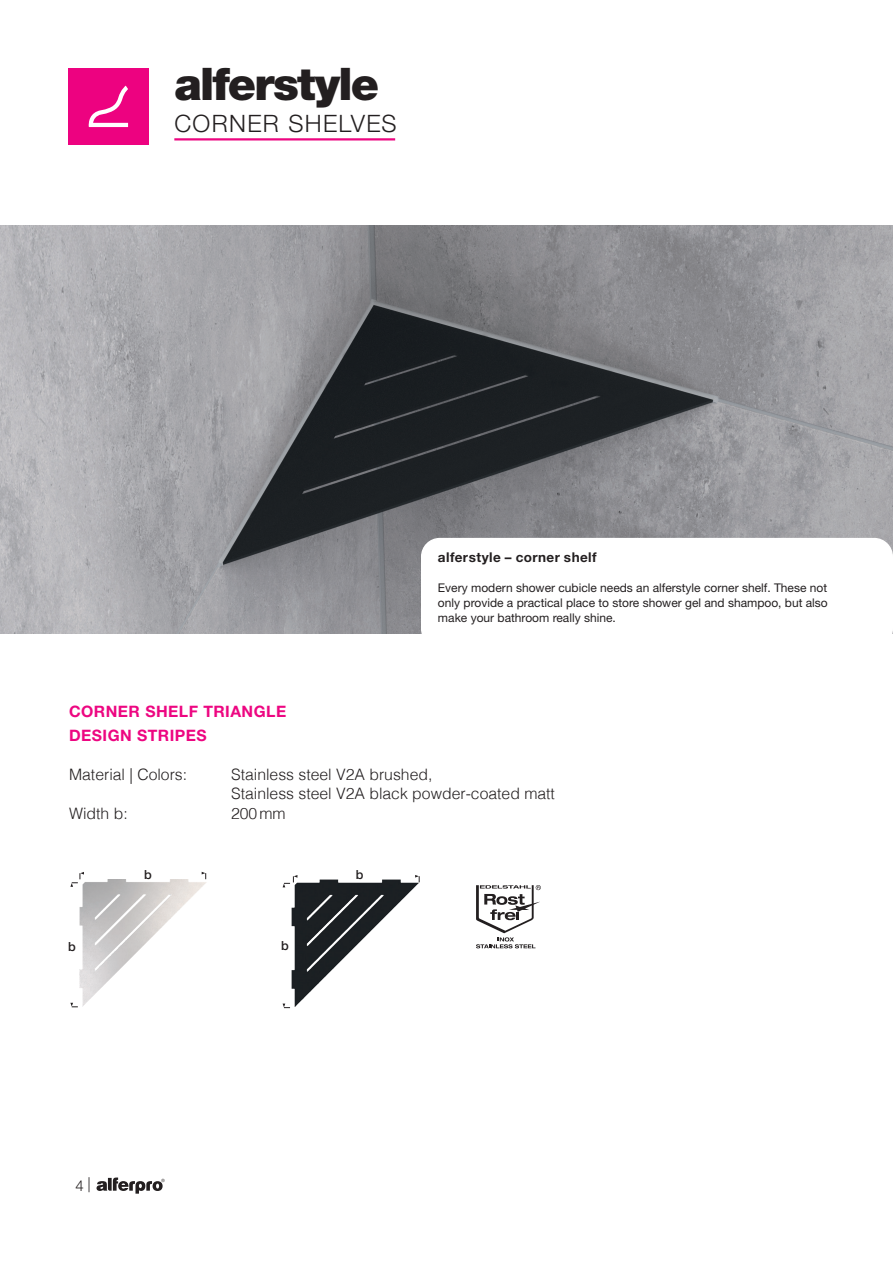
<style>
.page{position:relative;width:893px;height:1263px;background:#fff}
.page>*{position:absolute;margin:0;border:0;box-sizing:border-box;transform-origin:0 0}
.t1{font:900 45px "Helvetica Neue LT Std";letter-spacing:-.04em;color:#231f20}
.t2{font:300 24px "Helvetica Neue LT Std";letter-spacing:.055em;color:#231f20}
.t3{font:300 15.75px/19.5px "Helvetica";color:#231f20}
.t4{font:700 15.75px/23.7px "Helvetica Neue LT Std";letter-spacing:.03em;color:#ed0681}
.t5{font:300 15px "Helvetica Neue LT Std";color:#231f20}
.t6{font:700 13.5px "Helvetica Neue LT Std";letter-spacing:.03em;color:#231f20}
.t7{font:500 12.6px "Helvetica Neue LT Std";color:#231f20}
.t8{font:12px/15px "Helvetica Neue LT Std";color:#231f20;text-align:justify}
</style>
<div class="page">
<img style="left:0;top:225px;width:893px;height:409px">
<div style="left:68px;top:68px;width:81px;height:77px;background:#ed0280"></div>
<svg style="left:88px;top:86px;width:40px;height:41px"></svg>
<div style="left:422px;top:539px;width:470px;height:108px;background:#fff;border-radius:18px"></div>
<div style="left:421px;top:538px;width:472px;height:109px;border:2px solid #fff;border-radius:18px"></div>
<svg style="left:202px;top:872px;width:4px;height:7px"></svg>
<svg style="left:79px;top:872px;width:5px;height:7px"></svg>
<img style="left:70px;top:879px;width:137px;height:129px">
<svg style="left:476px;top:885px;width:65px;height:63px"></svg>
<svg style="left:415px;top:875px;width:5px;height:3px"></svg>
<img style="left:282px;top:878px;width:138px;height:131px">
<hr style="left:174px;top:138px;width:221px;height:2px;background:#ed0681">
<svg style="left:97px;top:1177px;width:68px;height:17px"></svg>
<h1 class="t1" style="left:174px;top:57px;width:206px">alferstyle</h1>
<h2 class="t2" style="left:174px;top:109px;width:224px">CORNER SHELVES</h2>
<p class="t6" style="left:438px;top:549px;width:160px">alferstyle – corner shelf</p>
<p class="t8" style="left:438px;top:580px;width:391px">Every modern shower cubicle needs an alferstyle corner shelf. These not only provide a practical place to store shower gel and shampoo, but also make your bathroom really shine.</p>
<h3 class="t4" style="left:69px;top:699px;width:219px">CORNER SHELF TRIANGLE<br>DESIGN STRIPES</h3>
<h3 class="t3" style="left:69px;top:763px;width:120px">Material | Colors:</h3>
<h3 class="t3" style="left:231px;top:763px;width:325px">Stainless steel V2A brushed,<br>Stainless steel V2A black powder-coated matt</h3>
<h3 class="t3" style="left:69px;top:802px;width:60px">Width b:</h3>
<h3 class="t3" style="left:231px;top:802px;width:56px">200mm</h3>
<p class="t7" style="left:144px;top:867px;width:9px">b</p>
<p class="t7" style="left:68px;top:938px;width:9px">b</p>
<p class="t7" style="left:281px;top:938px;width:9px">b</p>
<p class="t7" style="left:356px;top:867px;width:9px">b</p>
<p class="t5" style="left:75px;top:1175px;width:17px">4 |</p>
</div>
